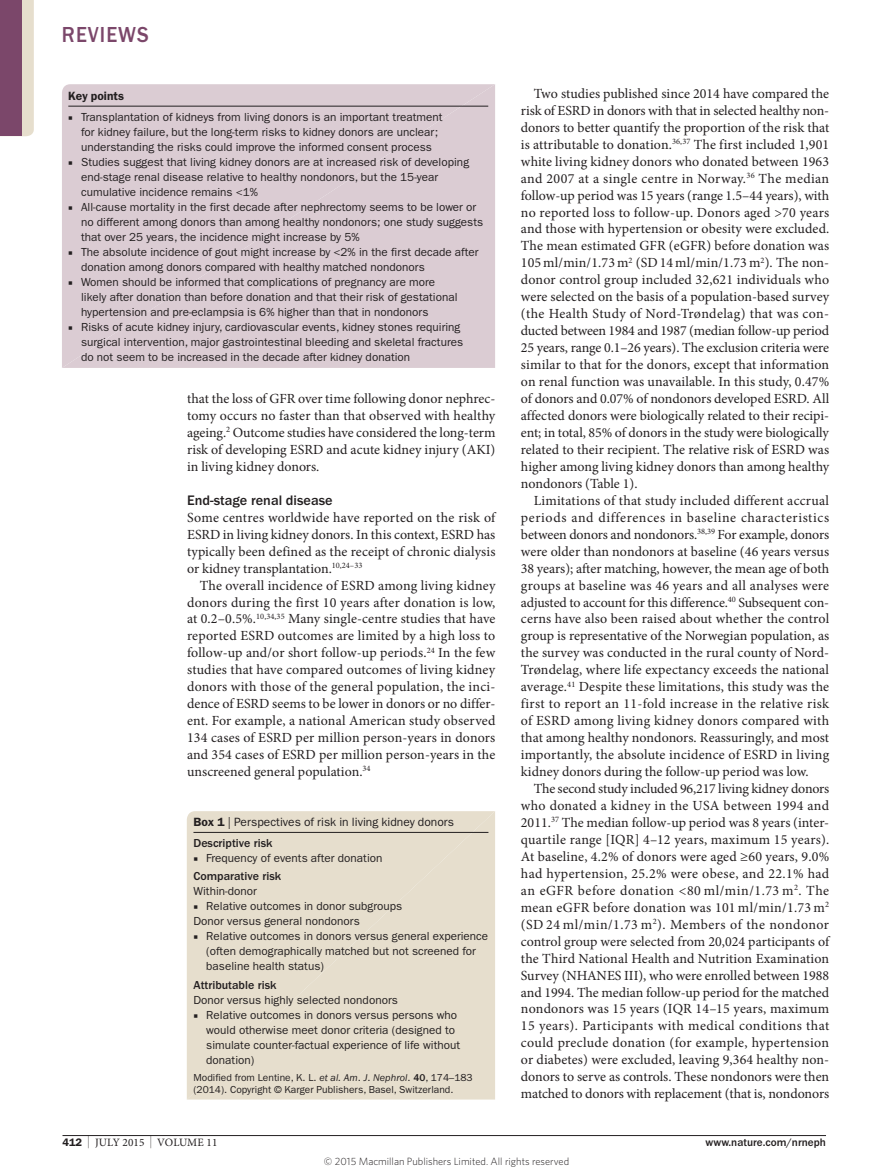
<style>
.page{position:relative;width:893px;height:1174px;background:#fff}
.page>*{position:absolute;margin:0;border:0;box-sizing:border-box;transform-origin:0 0}
.t1{font:500 22.5px "ITC Franklin Gothic Std";letter-spacing:.05em;color:#7b476a;scale:.9 1}
.Head_2{font:500 14.25px "ITC Franklin Gothic Std";color:#231f20}
.Body_text{font:13.95px/17px "Minion Pro";color:#231f20;text-align:justify}
.Body_first{font:13.95px/17px "Minion Pro";color:#231f20;text-align:justify}
.Box_subhead{font:500 12px "ITC Franklin Gothic Std";color:#231f20}
.Box_title{font:12px "ITC Franklin Gothic Std";color:#231f20}
.Box_title-2{font:600 12px "ITC Franklin Gothic Std";color:#231f20}
.Box_body_first{font:11.7px/15px "ITC Franklin Gothic Std";color:#231f20}
.t2{font:11.25px "Minion Pro";letter-spacing:.01em;color:#231f20}
.t3{font:500 11.25px "ITC Franklin Gothic Std";color:#231f20}
.t4{font:300 10.5px "Whitney";color:#231f20}
.Box_footnote{font:10.2px/12.3px "ITC Franklin Gothic Std";color:#231f20}
.s1{font-family:"Minion Pro"}
.s2{font-weight:600}
.s3{font-style:italic}
.s4{font-weight:500}
.s5{font-family:"ITC Franklin Gothic Std";font-weight:600;font-size:10.95px}
.s6{font-size:12.9px}
</style>
<div class="page">
<hr style="left:63px;top:1135px;width:763px;height:1px;background:#231f20">
<div style="left:62px;top:84px;width:433px;height:284px;background:#dbccd3"></div>
<hr style="left:68px;top:106px;width:420px;height:1px;background:#231f20">
<div style="left:187px;top:811px;width:308px;height:288px;background:#e6decd"></div>
<hr style="left:193px;top:832px;width:295px;height:1px;background:#231f20">
<div style="left:22px;top:0;width:12px;height:136px;background:#e6decd"></div>
<div style="left:0;top:0;width:22px;height:136px;background:#7b476a"></div>
<h1 class="t1" style="left:62px;top:22px;width:98px">REVIEWS</h1>
<p class="Box_title-2" style="left:68px;top:88px;width:57px">Key points</p>
<p class="Box_body_first" style="left:81px;top:110px;width:363px;text-indent:-13px"><span class="s1">■</span> Transplantation of kidneys from living donors is an important treatment for kidney failure, but the long-term risks to kidney donors are unclear; understanding the risks could improve the informed consent process</p>
<p class="Box_body_first" style="left:81px;top:155px;width:390px;text-indent:-13px"><span class="s1">■</span> Studies suggest that living kidney donors are at increased risk of developing end-stage renal disease relative to healthy nondonors, but the 15-year cumulative incidence remains &lt;1%</p>
<p class="Box_body_first" style="left:81px;top:200px;width:404px;text-indent:-13px"><span class="s1">■</span> All-cause mortality in the first decade after nephrectomy seems to be lower or no different among donors than among healthy nondonors; one study suggests that over 25 years, the incidence might increase by 5%</p>
<p class="Box_body_first" style="left:81px;top:245px;width:399px;text-indent:-13px"><span class="s1">■</span> The absolute incidence of gout might increase by &lt;2% in the first decade after donation among donors compared with healthy matched nondonors</p>
<p class="Box_body_first" style="left:81px;top:275px;width:378px;text-indent:-13px"><span class="s1">■</span> Women should be informed that complications of pregnancy are more likely after donation than before donation and that their risk of gestational hypertension and pre-eclampsia is 6% higher than that in nondonors</p>
<p class="Box_body_first" style="left:81px;top:320px;width:384px;text-indent:-13px"><span class="s1">■</span> Risks of acute kidney injury, cardiovascular events, kidney stones requiring surgical intervention, major gastrointestinal bleeding and skeletal fractures do not seem to be increased in the decade after kidney donation</p>
<p class="Body_first" style="left:187px;top:390px;width:310px">that the loss of GFR over time following donor nephrec&shy;tomy occurs no faster than that observed with healthy ageing.<sup>2</sup> Outcome studies have considered the long-term risk of developing ESRD and acute kidney injury (AKI) in living kidney donors.</p>
<p class="Head_2" style="left:187px;top:492px;width:147px">End-stage renal disease</p>
<p class="Body_first" style="left:187px;top:509px;width:310px">Some centres worldwide have reported on the risk of ESRD in living kidney donors. In this context, ESRD has typically been defined as the receipt of chronic dialysis or kidney transplantation.<sup>10,24–33</sup></p>
<p class="Body_text" style="left:187px;top:576px;width:310px;text-indent:13px">The overall incidence of ESRD among living kidney donors during the first 10 years after donation is low, at 0.2–0.5%.<sup>10,34,35</sup> Many single-centre studies that have reported ESRD outcomes are limited by a high loss to follow-up and/or short follow-up periods.<sup>24</sup> In the few studies that have compared outcomes of living kidney donors with those of the general population, the inci&shy;dence of ESRD seems to be lower in donors or no differ&shy;ent. For example, a national American study observed 134 cases of ESRD per million person-years in donors and 354 cases of ESRD per million person-years in the unscreened general population.<sup>34</sup></p>
<p class="Box_title" style="left:193px;top:815px;width:262px"><span class="s2">Box 1</span> | Perspectives of risk in living kidney donors</p>
<p class="Box_subhead" style="left:193px;top:836px;width:81px">Descriptive risk</p>
<p class="Box_body_first" style="left:193px;top:850px;width:191px"><span class="s1">■</span> Frequency of events after donation</p>
<p class="Box_subhead" style="left:193px;top:869px;width:89px">Comparative risk</p>
<p class="Box_body_first" style="left:193px;top:884px;width:65px">Within-donor</p>
<p class="Box_body_first" style="left:193px;top:899px;width:210px"><span class="s1">■</span> Relative outcomes in donor subgroups</p>
<p class="Box_body_first" style="left:193px;top:914px;width:168px">Donor versus general nondonors</p>
<p class="Box_body_first" style="left:206px;top:929px;width:284px;text-indent:-13px"><span class="s1">■</span> Relative outcomes in donors versus general experience (often demographically matched but not screened for baseline health status)</p>
<p class="Box_subhead" style="left:193px;top:978px;width:85px">Attributable risk</p>
<p class="Box_body_first" style="left:193px;top:992px;width:206px">Donor versus highly selected nondonors</p>
<p class="Box_body_first" style="left:206px;top:1007px;width:256px;text-indent:-13px"><span class="s1">■</span> Relative outcomes in donors versus persons who would otherwise meet donor criteria (designed to simulate counter-factual experience of life without donation)</p>
<p class="Box_footnote" style="left:193px;top:1071px;width:281px">Modified from Lentine, K. L. <span class="s3">et al. Am</span>. <span class="s3">J</span>. <span class="s3">Nephrol</span>. <span class="s4">40</span>, 174–183 (2014). Copyright © Karger Publishers, Basel, Switzerland.</p>
<p class="Body_text" style="left:521px;top:85px;width:310px;text-indent:13px">Two studies published since 2014 have compared the risk of ESRD in donors with that in selected healthy non&shy;donors to better quantify the proportion of the risk that is attributable to donation.<sup>36,37</sup> The first included 1,901 white living kidney donors who donated between 1963 and 2007 at a single centre in Norway.<sup>36</sup> The median follow-up period was 15 years (range 1.5–44 years), with no reported loss to follow-up. Donors aged &gt;70 years and those with hypertension or obesity were excluded.<br>The mean estimated GFR (eGFR) before donation was 105 ml/min/1.73 m<sup>2</sup> (SD14 ml/min/1.73 m<sup>2</sup>). The non&shy;donor control group included 32,621 individuals who were selected on the basis of a population-based survey (the Health Study of Nord-Trøndelag) that was con&shy;ducted between 1984 and 1987 (median follow-up period 25 years, range 0.1–26 years). The exclusion criteria were similar to that for the donors, except that information on renal function was unavailable. In this study, 0.47% of donors and 0.07% of nondonors developed ESRD. All affected donors were biologically related to their recipi&shy;ent; in total, 85% of donors in the study were biologically related to their recipient. The relative risk of ESRD was higher among living kidney donors than among healthy nondonors (Table 1).</p>
<p class="Body_text" style="left:521px;top:492px;width:310px;text-indent:13px">Limitations of that study included different accrual periods and differences in baseline characteristics between donors and nondonors.<sup>38,39</sup> For example, donors were older than nondonors at baseline (46 years versus 38 years); after matching, however, the mean age of both groups at baseline was 46 years and all analyses were adjusted to account for this difference.<sup>40</sup> Subsequent con&shy;cerns have also been raised about whether the control group is representative of the Norwegian population, as the survey was conducted in the rural county of Nord-Trøndelag, where life expectancy exceeds the national average.<sup>41</sup> Despite these limitations, this study was the first to report an 11-fold increase in the relative risk of ESRD among living kidney donors compared with that among healthy nondonors. Reassuringly, and most importantly, the absolute incidence of ESRD in living kidney donors during the follow-up period was low.</p>
<p class="Body_text" style="left:521px;top:780px;width:310px;text-indent:13px">The second study included 96,217 living kidney donors who donated a kidney in the USA between 1994 and 2011.<sup>37</sup> The median follow-up period was 8 years (inter&shy;quartile range [IQR] 4–12 years, maximum 15 years).<br>At baseline, 4.2% of donors were aged ≥60 years, 9.0% had hypertension, 25.2% were obese, and 22.1% had an eGFR before donation &lt;80 ml/min/1.73 m<sup>2</sup>. The mean eGFR before donation was 101 ml/min/1.73 m<sup>2 </sup>(SD 24 ml/min/1.73 m<sup>2</sup>). Members of the nondonor control group were selected from 20,024 participants of the Third National Health and Nutrition Examination Survey (NHANES III), who were enrolled between 1988 and 1994. The median follow-up period for the matched nondonors was 15 years (IQR 14–15 years, maximum 15 years). Participants with medical conditions that could preclude donation (for example, hypertension or diabetes) were excluded, leaving 9,364 healthy non&shy;donors to serve as controls. These nondonors were then matched to donors with replacement (that is, nondonors</p>
<p class="t2" style="left:63px;top:1135px;width:156px"><span class="s5">412</span> <span class="s6">|</span> JULY 2015 <span class="s6">|</span> VOLUME 11</p>
<p class="t3" style="left:706px;top:1136px;width:122px">www.nature.com/nrneph</p>
<p class="t4" style="left:324px;top:1154px;width:247px">© 2015 Macmillan Publishers Limited. All rights reserved</p>
</div>
